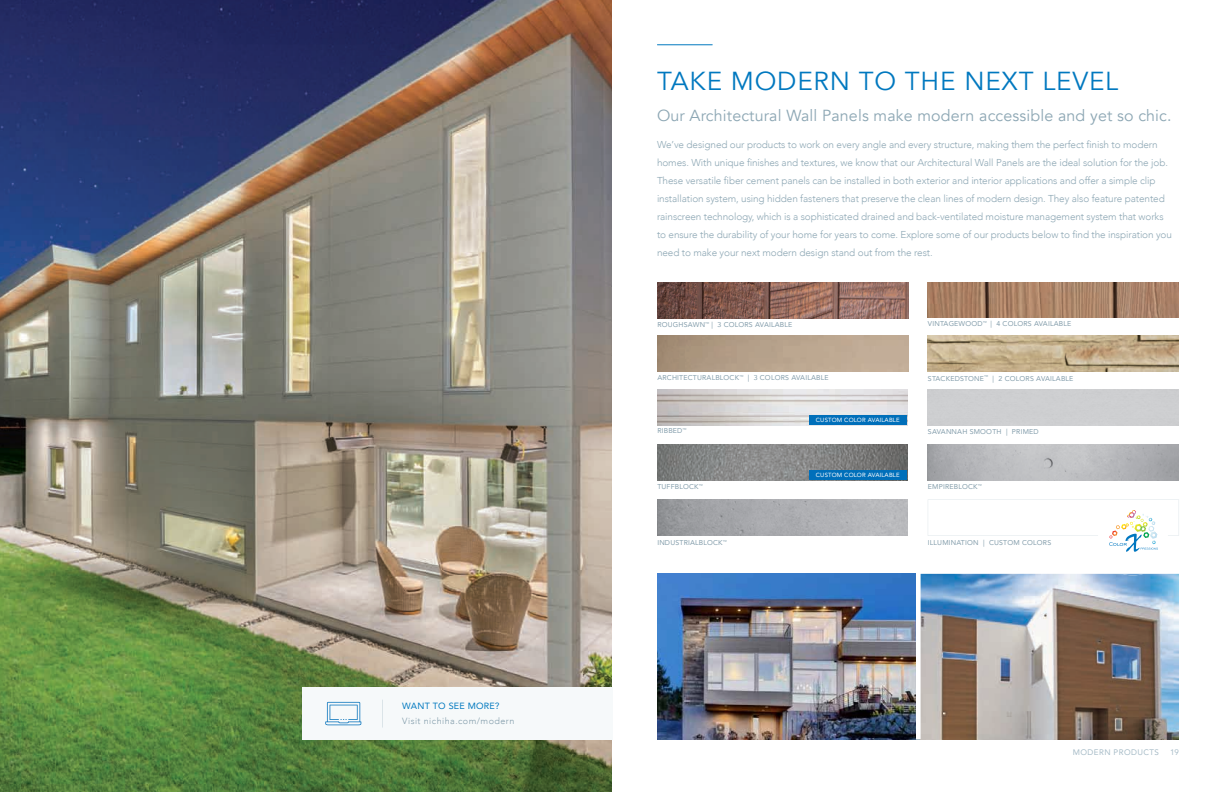
<style>
.page{position:relative;width:1224px;height:792px;background:#fff}
.page>*{position:absolute;margin:0;border:0;box-sizing:border-box;transform-origin:0 0}
.t1{font:26px "Avenir";letter-spacing:.03em;color:#0078bf}
.t2{font:16px "Avenir";letter-spacing:.01em;color:#8da7b4}
.t3{font:300 10px/18px "Avenir";letter-spacing:-.01em;color:#8da7b4}
.t4{font:300 9px "Avenir";letter-spacing:.05em;color:#839dab}
.t5{font:9px "Avenir";letter-spacing:.025em;color:#0078bf}
.t6{font:8px "Avenir";letter-spacing:.05em;color:#a6bbc7}
.t7{font:7px "Avenir";letter-spacing:.025em;color:#839dab}
.t8{font:6px "Avenir";letter-spacing:.025em;color:#fff}
</style>
<div class="page">
<hr style="left:657px;top:739px;width:522px;height:1px;background:#a6bbc7">
<hr style="left:657px;top:44px;width:56px;height:1px;background:#0078bf">
<img style="left:928px;top:282px;width:251px;height:36px">
<img style="left:657px;top:445px;width:250px;height:35px">
<img style="left:657px;top:282px;width:251px;height:36px">
<img style="left:657px;top:336px;width:251px;height:35px">
<img style="left:928px;top:445px;width:251px;height:35px">
<img style="left:928px;top:336px;width:251px;height:36px">
<svg style="left:928px;top:499px;width:251px;height:53px"></svg>
<img style="left:657px;top:500px;width:250px;height:36px">
<img style="left:921px;top:574px;width:258px;height:166px">
<svg style="left:1122px;top:574px;width:22px;height:1px"></svg>
<img style="left:657px;top:574px;width:258px;height:165px">
<img style="left:0;top:0;width:612px;height:792px">
<div style="left:302px;top:687px;width:310px;height:53px;background:#f6f9fa"></div>
<svg style="left:382px;top:700px;width:1px;height:28px"></svg>
<svg style="left:325px;top:702px;width:36px;height:23px"></svg>
<div style="left:809px;top:470px;width:98px;height:10px;background:#006fba"></div>
<div style="left:809px;top:415px;width:98px;height:10px;background:#006fba"></div>
<p class="t5" style="left:402px;top:699px;width:99px">WANT TO SEE MORE?</p>
<p class="t4" style="left:402px;top:715px;width:114px">Visit nichiha.com/modern</p>
<h1 class="t1" style="left:657px;top:65px;width:463px">TAKE MODERN TO THE NEXT LEVEL</h1>
<h2 class="t2" style="left:657px;top:106px;width:516px">Our Architectural Wall Panels make modern accessible and yet so chic.</h2>
<p class="t3" style="left:657px;top:135px;width:517px">We’ve designed our products to work on every angle and every structure, making them the perfect finish to modern homes. With unique finishes and textures, we know that our Architectural Wall Panels are the ideal solution for the job.<br>These versatile fiber cement panels can be installed in both exterior and interior applications and offer a simple clip installation system, using hidden fasteners that preserve the clean lines of modern design. They also feature patented rainscreen technology, which is a sophisticated drained and back-ventilated moisture management system that works to ensure the durability of your home for years to come. Explore some of our products below to find the inspiration you need to make your next modern design stand out from the rest.</p>
<p class="t7" style="left:657px;top:319px;width:137px">ROUGHSAWN<sup>™</sup> | 3 COLORS AVAILABLE</p>
<p class="t7" style="left:928px;top:318px;width:145px">VINTAGEWOOD<sup>™</sup> | 4 COLORS AVAILABLE</p>
<p class="t7" style="left:657px;top:372px;width:173px">ARCHITECTURALBLOCK<sup>™</sup> | 3 COLORS AVAILABLE</p>
<p class="t7" style="left:928px;top:373px;width:147px">STACKEDSTONE<sup>™</sup> | 2 COLORS AVAILABLE</p>
<p class="t8" style="left:816px;top:415px;width:85px">CUSTOM COLOR AVAILABLE</p>
<p class="t7" style="left:657px;top:425px;width:31px">RIBBED<sup>™</sup></p>
<p class="t7" style="left:928px;top:426px;width:112px">SAVANNAH SMOOTH | PRIMED</p>
<p class="t8" style="left:816px;top:470px;width:85px">CUSTOM COLOR AVAILABLE</p>
<p class="t7" style="left:657px;top:481px;width:47px">TUFFBLOCK<sup>™</sup></p>
<p class="t7" style="left:928px;top:481px;width:55px">EMPIREBLOCK<sup>™</sup></p>
<p class="t7" style="left:657px;top:537px;width:71px">INDUSTRIALBLOCK<sup>™</sup></p>
<p class="t7" style="left:928px;top:537px;width:125px">ILLUMINATION | CUSTOM COLORS</p>
<p class="t6" style="left:1073px;top:746px;width:88px">MODERN PRODUCTS</p>
<p class="t6" style="left:1170px;top:746px;width:10px">19</p>
</div>
